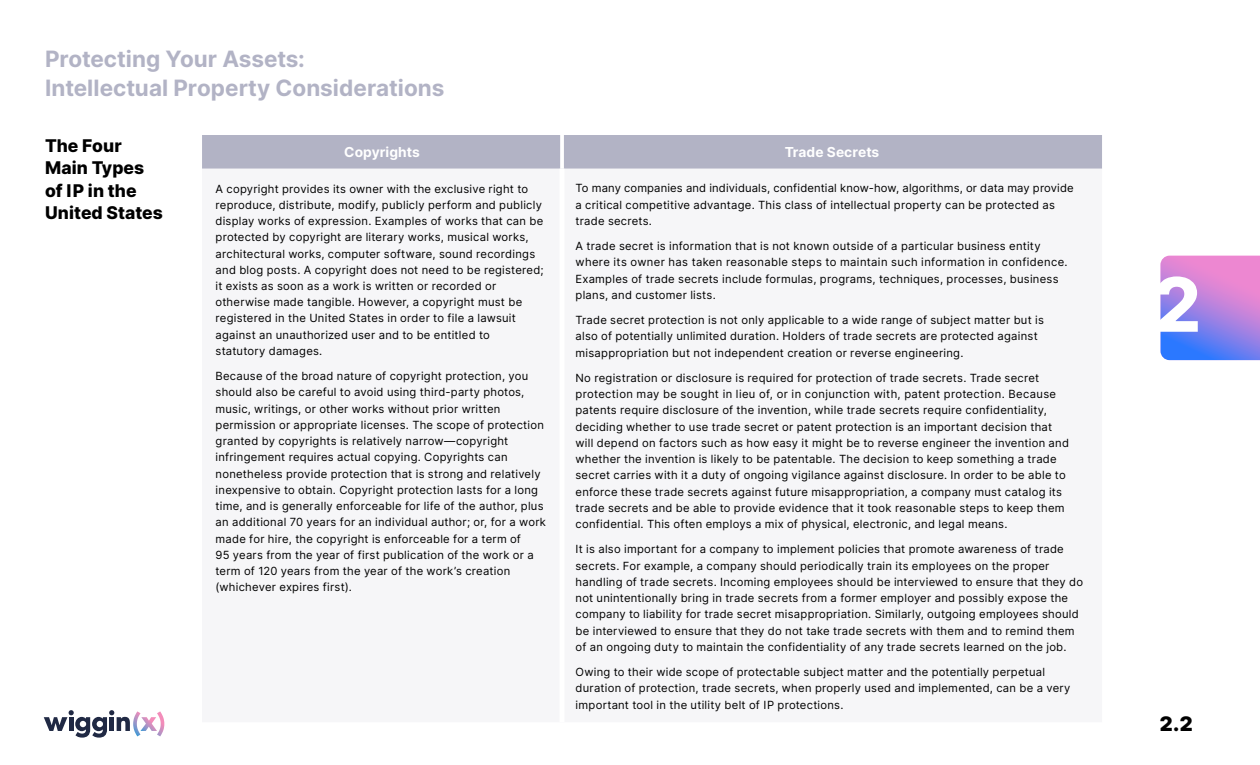
<style>
.page{position:relative;width:1260px;height:765px;background:#fff}
.page>*{position:absolute;margin:0;border:0;box-sizing:border-box;transform-origin:0 0}
.t1{font:800 75px "Inter";color:#fff}
.t2{font:700 22.5px/28.8px "Inter";color:#b2b3c5}
.t3{font:900 20px "Inter";color:#000}
.t4{font:800 17.5px/22.5px "Inter";letter-spacing:.005em;color:#000}
.t5{font:700 13.75px "Inter";letter-spacing:.005em;color:#fff}
.t6{font:11.25px/16.2px "Inter";letter-spacing:.02em;color:#000}
</style>
<div class="page">
<svg style="left:44px;top:710px;width:120px;height:28px"></svg>
<div style="left:202px;top:135px;width:900px;height:34px;background:#b2b3c5"></div>
<hr style="left:560px;top:135px;width:4px;height:34px;background:#fff">
<svg style="left:1161px;top:256px;width:99px;height:104px;background:#a481e2"></svg>
<h2 class="t2" style="left:45px;top:44px;width:401px">Protecting Your Assets:<br>Intellectual Property Considerations</h2>
<h3 class="t4" style="left:45px;top:134px;width:119px">The Four<br>Main Types of IP in the<br>United States</h3>
<p class="t5" style="left:344px;top:142px;width:77px">Copyrights</p>
<p class="t5" style="left:785px;top:142px;width:96px">Trade Secrets</p>
<p class="t6" style="left:216px;top:180px;width:329px">A copyright provides its owner with the exclusive right to reproduce, distribute, modify, publicly perform and publicly display works of expression. Examples of works that can be protected by copyright are literary works, musical works, architectural works, computer software, sound recordings and blog posts. A copyright does not need to be registered; it exists as soon as a work is written or recorded or otherwise made tangible. However, a copyright must be registered in the United States in order to file a lawsuit against an unauthorized user and to be entitled to<br>statutory damages.</p>
<p class="t6" style="left:216px;top:368px;width:332px">Because of the broad nature of copyright protection, you should also be careful to avoid using third-party photos, music, writings, or other works without prior written permission or appropriate licenses. The scope of protection granted by copyrights is relatively narrow—copyright infringement requires actual copying. Copyrights can nonetheless provide protection that is strong and relatively inexpensive to obtain. Copyright protection lasts for a long time, and is generally enforceable for life of the author, plus an additional 70 years for an individual author; or, for a work made for hire, the copyright is enforceable for a term of<br>95 years from the year of first publication of the work or a term of 120 years from the year of the work’s creation (whichever expires first).</p>
<p class="t6" style="left:576px;top:180px;width:500px">To many companies and individuals, confidential know-how, algorithms, or data may provide a critical competitive advantage. This class of intellectual property can be protected as trade secrets.</p>
<p class="t6" style="left:576px;top:238px;width:494px">A trade secret is information that is not known outside of a particular business entity where its owner has taken reasonable steps to maintain such information in confidence.<br>Examples of trade secrets include formulas, programs, techniques, processes, business plans, and customer lists.</p>
<p class="t6" style="left:576px;top:312px;width:470px">Trade secret protection is not only applicable to a wide range of subject matter but is also of potentially unlimited duration. Holders of trade secrets are protected against misappropriation but not independent creation or reverse engineering.</p>
<p class="t6" style="left:576px;top:369px;width:495px">No registration or disclosure is required for protection of trade secrets. Trade secret protection may be sought in lieu of, or in conjunction with, patent protection. Because patents require disclosure of the invention, while trade secrets require confidentiality, deciding whether to use trade secret or patent protection is an important decision that will depend on factors such as how easy it might be to reverse engineer the invention and whether the invention is likely to be patentable. The decision to keep something a trade secret carries with it a duty of ongoing vigilance against disclosure. In order to be able to enforce these trade secrets against future misappropriation, a company must catalog its trade secrets and be able to provide evidence that it took reasonable steps to keep them confidential. This often employs a mix of physical, electronic, and legal means.</p>
<p class="t6" style="left:576px;top:541px;width:509px">It is also important for a company to implement policies that promote awareness of trade secrets. For example, a company should periodically train its employees on the proper handling of trade secrets. Incoming employees should be interviewed to ensure that they do not unintentionally bring in trade secrets from a former employer and possibly expose the company to liability for trade secret misappropriation. Similarly, outgoing employees should be interviewed to ensure that they do not take trade secrets with them and to remind them of an ongoing duty to maintain the confidentiality of any trade secrets learned on the job.</p>
<p class="t6" style="left:576px;top:664px;width:497px">Owing to their wide scope of protectable subject matter and the potentially perpetual duration of protection, trade secrets, when properly used and implemented, can be a very important tool in the utility belt of IP protections.</p>
<h1 class="t1" style="left:1153px;top:250px;width:49px">2</h1>
<h3 class="t3" style="left:1160px;top:709px;width:34px">2.2</h3>
</div>
